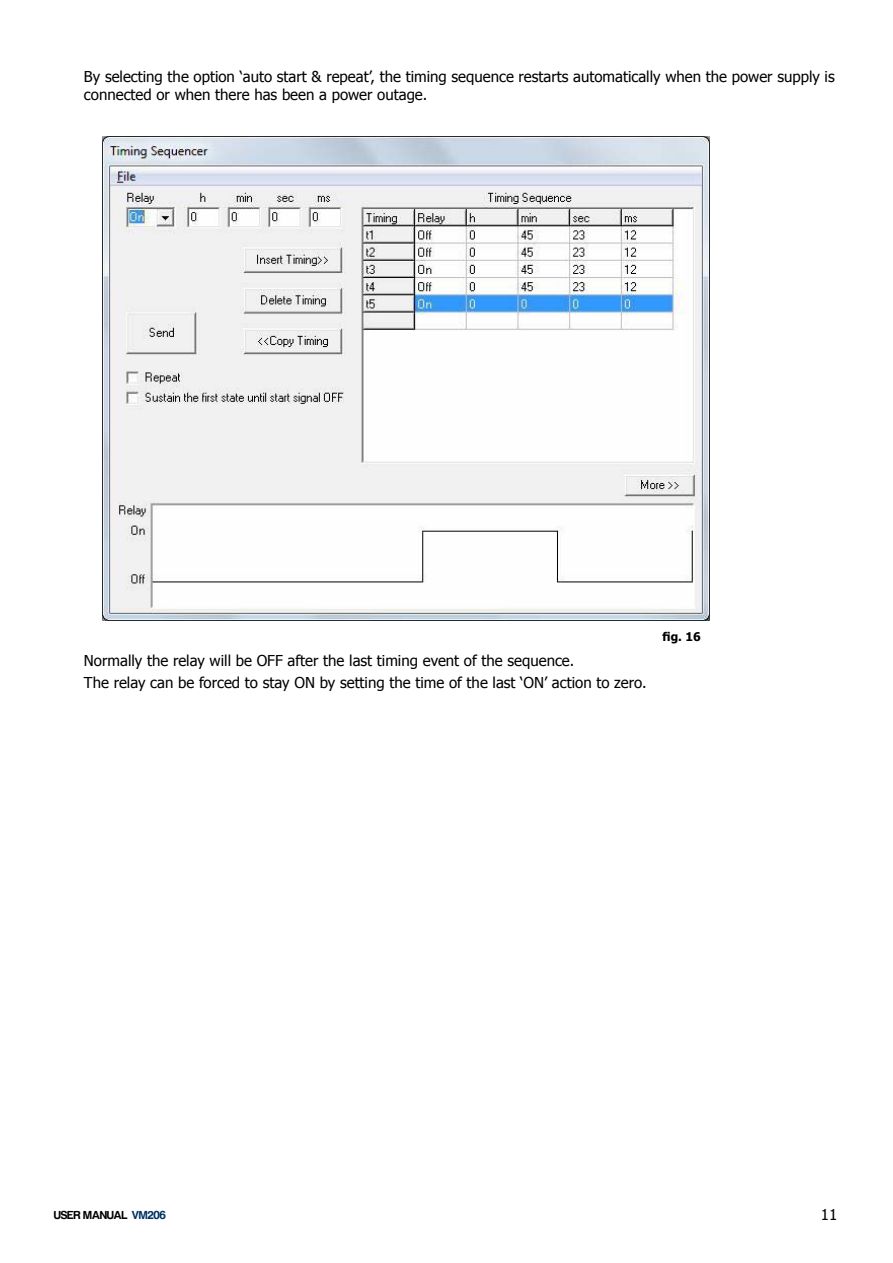
<style>
.page{position:relative;width:893px;height:1263px;background:#fff}
.page>*{position:absolute;margin:0;border:0;box-sizing:border-box;transform-origin:0 0}
.t1{font:15px/22.5px "Tahoma";color:#000}
.t2{font:12px "Harabara";color:#000}
.t3{font:700 12px "Tahoma";color:#000}
.s1{color:#036}
</style>
<div class="page">
<img style="left:102px;top:136px;width:608px;height:484px">
<p class="t1" style="left:84px;top:66px;width:752px;line-height:18px">By selecting the option ‘auto start &amp; repeat’, the timing sequence restarts automatically when the power supply is connected or when there has been a power outage.</p>
<p class="t1" style="left:84px;top:648px;width:564px">Normally the relay will be OFF after the last timing event of the sequence.<br>The relay can be forced to stay ON by setting the time of the last ‘ON’ action to zero.</p>
<p class="t3" style="left:662px;top:628px;width:40px">fig. 16</p>
<p class="t2" style="left:54px;top:1209px;width:114px">USER MANUAL <span class="s1">VM206</span></p>
<p class="t1" style="left:821px;top:1203px;width:18px">11</p>
</div>
